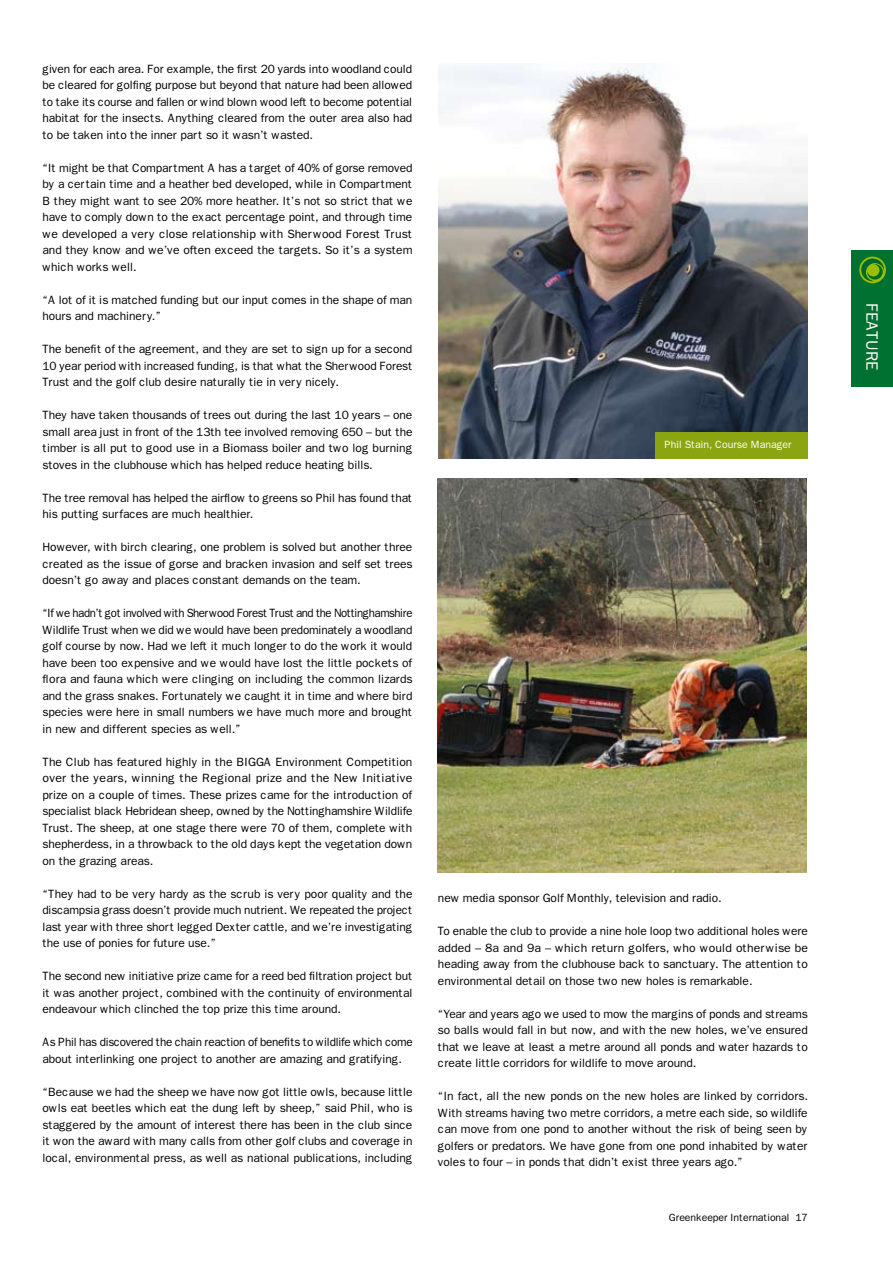
<style>
.page{position:relative;width:893px;height:1263px;background:#fff}
.page>*{position:absolute;margin:0;border:0;box-sizing:border-box;transform-origin:0 0}
.t1{font:16.5px "Franklin Gothic";letter-spacing:-.005em;color:#fff}
.t2{font:12px/16.5px "Franklin Gothic";letter-spacing:-.01em;color:#000;text-align:justify}
.t3{font:12px/16.5px "Franklin Gothic";letter-spacing:-.01em;color:#000;text-align:justify;scale:.95 1}
.t4{font:10.5px "Franklin Gothic";letter-spacing:-.01em;color:#000}
.t5{font:10.5px "Franklin Gothic";letter-spacing:-.005em;color:#fff}
</style>
<div class="page">
<div style="left:852px;top:251px;width:41px;height:136px;background:#007130"></div>
<svg style="left:859px;top:257px;width:27px;height:26px"></svg>
<svg style="left:861px;top:258px;width:23px;height:23px"></svg>
<img style="left:439px;top:64px;width:369px;height:395px">
<img style="left:438px;top:478px;width:369px;height:394px">
<div style="left:656px;top:432px;width:152px;height:26px;background:#8aa510"></div>
<p class="t2" style="left:43px;top:61px;width:371px">given for each area. For example, the first 20 yards into woodland could be cleared for golfing purpose but beyond that nature had been allowed to take its course and fallen or wind blown wood left to become potential habitat for the insects. Anything cleared from the outer area also had to be taken into the inner part so it wasn’t wasted.</p>
<p class="t2" style="left:43px;top:160px;width:372px">“It might be that Compartment A has a target of 40% of gorse removed by a certain time and a heather bed developed, while in Compartment B they might want to see 20% more heather. It’s not so strict that we have to comply down to the exact percentage point, and through time we developed a very close relationship with Sherwood Forest Trust and they know and we’ve often exceed the targets. So it’s a system which works well.</p>
<p class="t2" style="left:43px;top:292px;width:371px">“A lot of it is matched funding but our input comes in the shape of man hours and machinery.”</p>
<p class="t2" style="left:43px;top:341px;width:372px">The benefit of the agreement, and they are set to sign up for a second 10 year period with increased funding, is that what the Sherwood Forest Trust and the golf club desire naturally tie in very nicely.</p>
<p class="t2" style="left:43px;top:407px;width:372px">They have taken thousands of trees out during the last 10 years – one small area just in front of the 13th tee involved removing 650 – but the timber is all put to good use in a Biomass boiler and two log burning stoves in the clubhouse which has helped reduce heating bills.</p>
<p class="t2" style="left:43px;top:490px;width:371px">The tree removal has helped the airflow to greens so Phil has found that his putting surfaces are much healthier.</p>
<p class="t2" style="left:43px;top:539px;width:371px">However, with birch clearing, one problem is solved but another three created as the issue of gorse and bracken invasion and self set trees doesn’t go away and places constant demands on the team.</p>
<p class="t3" style="left:43px;top:605px;width:391px">“If we hadn’t got involved with Sherwood Forest Trust and the Nottinghamshire Wildlife Trust when we did we would have been predominately a woodland golf course by now. Had we left it much longer to do the work it would have been too expensive and we would have lost the little pockets of flora and fauna which were clinging on including the common lizards and the grass snakes. Fortunately we caught it in time and where bird species were here in small numbers we have much more and brought in new and different species as well.”</p>
<p class="t2" style="left:43px;top:754px;width:371px">The Club has featured highly in the BIGGA Environment Competition over the years, winning the Regional prize and the New Initiative prize on a couple of times. These prizes came for the introduction of specialist black Hebridean sheep, owned by the Nottinghamshire Wildlife Trust. The sheep, at one stage there were 70 of them, complete with shepherdess, in a throwback to the old days kept the vegetation down on the grazing areas.</p>
<p class="t2" style="left:43px;top:886px;width:372px">“They had to be very hardy as the scrub is very poor quality and the discampsia grass doesn’t provide much nutrient. We repeated the project last year with three short legged Dexter cattle, and we’re investigating the use of ponies for future use.”</p>
<p class="t2" style="left:43px;top:968px;width:371px">The second new initiative prize came for a reed bed filtration project but it was another project, combined with the continuity of environmental endeavour which clinched the top prize this time around.</p>
<p class="t2" style="left:43px;top:1034px;width:372px">As Phil has discovered the chain reaction of benefits to wildlife which come about interlinking one project to another are amazing and gratifying.</p>
<p class="t2" style="left:43px;top:1084px;width:372px">“Because we had the sheep we have now got little owls, because little owls eat beetles which eat the dung left by sheep,” said Phil, who is staggered by the amount of interest there has been in the club since it won the award with many calls from other golf clubs and coverage in local, environmental press, as well as national publications, including</p>
<p class="t5" style="left:664px;top:439px;width:129px">Phil Stain, Course Manager</p>
<p class="t2" style="left:438px;top:890px;width:285px">new media sponsor Golf Monthly, television and radio.</p>
<p class="t2" style="left:438px;top:923px;width:372px">To enable the club to provide a nine hole loop two additional holes were added – 8a and 9a – which return golfers, who would otherwise be heading away from the clubhouse back to sanctuary. The attention to environmental detail on those two new holes is remarkable.</p>
<p class="t2" style="left:438px;top:1005px;width:371px">“Year and years ago we used to mow the margins of ponds and streams so balls would fall in but now, and with the new holes, we’ve ensured that we leave at least a metre around all ponds and water hazards to create little corridors for wildlife to move around.</p>
<p class="t2" style="left:438px;top:1088px;width:372px">“In fact, all the new ponds on the new holes are linked by corridors.<br>With streams having two metre corridors, a metre each side, so wildlife can move from one pond to another without the risk of being seen by golfers or predators. We have gone from one pond inhabited by water voles to four – in ponds that didn’t exist three years ago.”</p>
<p class="t4" style="left:669px;top:1212px;width:140px">Greenkeeper International 17</p>
<h1 class="t1" style="left:881px;top:303px;width:69px;rotate:90deg">FEATURE</h1>
</div>
